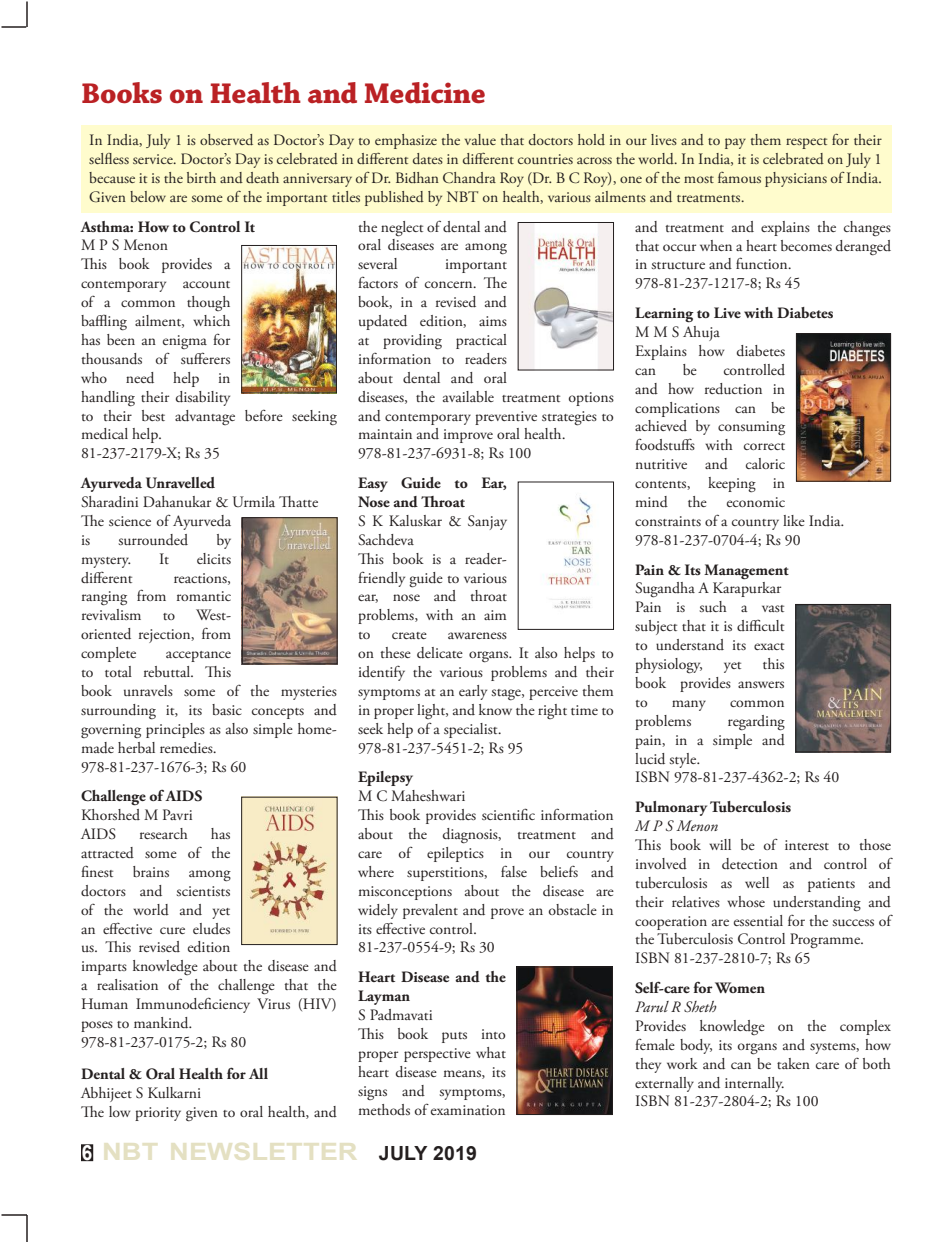
<style>
.page{position:relative;width:945px;height:1242px;background:#fff}
.page>*{position:absolute;margin:0;border:0;box-sizing:border-box;transform-origin:0 0}
.t1{font:700 30px "Chaparral Pro";letter-spacing:-.01em;color:#ba2124}
.t2{font:700 24px "Arial";color:#e4e0c2;scale:1.14 1}
.t3{font:15.75px/18.9px "Adobe Garamond Pro";color:#241f1f}
.t4{font:700 15.75px/18.9px "Adobe Garamond Pro";color:#241f1f}
.t5{font:italic 15.75px "Adobe Garamond Pro";color:#241f1f}
.s1{font-size:21px;color:#fff}
.s2{font-size:19.5px;color:#241f1f}
</style>
<div class="page">
<div style="left:82px;top:1146px;width:10px;height:14px;background:#241f1f"></div>
<div style="left:81px;top:1144px;width:12px;height:17px;border:3px solid #241f1f"></div>
<hr style="left:26px;top:2px;width:2px;height:25px;background:#241f1f">
<hr style="left:2px;top:26px;width:24px;height:2px;background:#241f1f">
<hr style="left:26px;top:1215px;width:2px;height:27px;background:#241f1f">
<hr style="left:2px;top:1214px;width:25px;height:2px;background:#241f1f">
<div style="left:81px;top:126px;width:810px;height:87px;background:#fffccd"></div>
<img style="left:243px;top:247px;width:92px;height:144px">
<div style="left:241px;top:245px;width:96px;height:148px;border:1px solid #241f1f"></div>
<img style="left:543px;top:494px;width:50px;height:115px">
<div style="left:518px;top:482px;width:96px;height:148px;border:1px solid #241f1f"></div>
<img style="left:243px;top:799px;width:92px;height:144px">
<div style="left:241px;top:797px;width:96px;height:148px;border:1px solid #241f1f"></div>
<img style="left:797px;top:606px;width:92px;height:144px">
<div style="left:795px;top:604px;width:96px;height:148px;border:1px solid #241f1f"></div>
<img style="left:519px;top:969px;width:92px;height:144px">
<div style="left:517px;top:967px;width:96px;height:148px;border:1px solid #241f1f"></div>
<img style="left:244px;top:519px;width:91px;height:143px">
<div style="left:242px;top:517px;width:95px;height:147px;border:1px solid #241f1f"></div>
<img style="left:520px;top:224px;width:92px;height:144px">
<div style="left:518px;top:222px;width:96px;height:148px;border:1px solid #241f1f"></div>
<img style="left:798px;top:335px;width:91px;height:145px">
<div style="left:796px;top:333px;width:95px;height:149px;border:1px solid #241f1f"></div>
<h1 class="t1" style="left:81px;top:76px;width:406px">Books on Health and Medicine</h1>
<p class="t3" style="left:89px;top:131px;width:794px;text-align:justify">In India, July 1 is observed as Doctor’s Day to emphasize the value that doctors hold in our lives and to pay them respect for their selfless service. Doctor’s Day is celebrated in different dates in different countries across the world. In India, it is celebrated on July 1 because it is the birth and death anniversary of Dr. Bidhan Chandra Roy (Dr. B C Roy), one of the most famous physicians of India.<br>Given below are some of the important titles published by NBT on health, various ailments and treatments.</p>
<p class="t4" style="left:81px;top:217px;width:175px">Asthma: How to Control It</p>
<p class="t3" style="left:81px;top:237px;width:257px">M P S Menon<br>This book provides a<br>contemporary account<br>of a common though<br>baffling ailment, which<br>has been an enigma for<br>thousands of sufferers<br>who need help in<br>handling their disability<br>to their best advantage before seeking medical help.<br>81-237-2179-X; Rs 35</p>
<p class="t4" style="left:81px;top:474px;width:136px">Ayurveda Unravelled</p>
<p class="t3" style="left:81px;top:493px;width:239px">Sharadini Dahanukar &amp; Urmila Thatte<br>The science of Ayurveda<br>is</p>
<p class="t3" style="left:118px;top:531px;width:71px">surrounded</p>
<p class="t3" style="left:216px;top:531px;width:16px">by</p>
<p class="t3" style="left:81px;top:550px;width:52px">mystery.</p>
<p class="t3" style="left:159px;top:550px;width:11px">It</p>
<p class="t3" style="left:197px;top:550px;width:36px">elicits</p>
<p class="t3" style="left:81px;top:569px;width:53px">different</p>
<p class="t3" style="left:81px;top:569px;width:152px;text-align:justify;text-indent:92px">reactions, ranging from romantic revivalism</p>
<p class="t3" style="left:81px;top:607px;width:152px;text-align:justify;text-indent:115px">West&shy;oriented rejection, from complete</p>
<p class="t3" style="left:163px;top:607px;width:14px">to</p>
<p class="t3" style="left:81px;top:644px;width:257px;text-indent:85px">acceptance<br>to total rebuttal. This<br>book unravels some of the mysteries surrounding it, its basic concepts and governing principles as also simple home&shy;made herbal remedies.<br>978-81-237-1676-3; Rs 60</p>
<p class="t4" style="left:81px;top:787px;width:123px">Challenge of AIDS</p>
<p class="t3" style="left:81px;top:806px;width:113px">Khorshed M Pavri<br>AIDS</p>
<p class="t3" style="left:81px;top:825px;width:257px;text-indent:130px">has<br>attracted some of the<br>finest brains among<br>doctors and scientists<br>of the world and yet<br>an effective cure eludes<br>us. This revised edition<br>imparts knowledge about the disease and a realisation of the challenge that the<br>Human Immunodeficiency Virus (HIV) poses to mankind.<br>978-81-237-0175-2; Rs 80</p>
<p class="t4" style="left:81px;top:1065px;width:189px">Dental &amp; Oral Health for All</p>
<p class="t3" style="left:81px;top:1084px;width:257px">Abhijeet S Kulkarni<br>The low priority given to oral health, and</p>
<p class="t3" style="left:139px;top:825px;width:50px">research</p>
<p class="t3" style="left:358px;top:218px;width:150px;text-align:justify">the neglect of dental and oral diseases are among several</p>
<p class="t3" style="left:358px;top:256px;width:257px;text-indent:87px">important<br>factors of concern. The<br>book, in a revised and<br>updated edition, aims<br>at providing practical<br>information to readers<br>about dental and oral<br>diseases, the available treatment options and contemporary preventive strategies to maintain and improve oral health.<br>978-81-237-6931-8; Rs 100</p>
<p class="t4" style="left:358px;top:474px;width:150px">Easy Guide to Ear,<br>Nose and Throat</p>
<p class="t3" style="left:358px;top:512px;width:150px">S K Kaluskar &amp; Sanjay<br>Sachdeva<br>This book is a reader&shy;friendly guide to various ear, nose and throat problems, with an aim to</p>
<p class="t3" style="left:392px;top:625px;width:37px">create</p>
<p class="t3" style="left:358px;top:625px;width:257px;text-indent:90px">awareness<br>on these delicate organs. It also helps to identify the various problems and their symptoms at an early stage, perceive them in proper light, and know the right time to seek help of a specialist.<br>978-81-237-5451-2; Rs 95</p>
<p class="t4" style="left:358px;top:768px;width:56px">Epilepsy</p>
<p class="t3" style="left:358px;top:787px;width:257px">M C Maheshwari<br>This book provides scientific information about the diagnosis, treatment and care of epileptics in our country where superstitions, false beliefs and misconceptions about the disease are widely prevalent and prove an obstacle in its effective control.<br>81-237-0554-9; Rs 30</p>
<p class="t4" style="left:358px;top:968px;width:149px">Heart Disease and the<br>Layman</p>
<p class="t3" style="left:358px;top:1006px;width:149px">S Padmavati<br>This book puts into proper perspective what heart disease means, its signs and symptoms, methods of examination</p>
<h2 class="t2" style="left:82px;top:1136px;width:348px"><span class="s1">6</span> NBT NEWSLETTER <span class="s2">JULY 2019</span></h2>
<p class="t3" style="left:635px;top:218px;width:257px">and treatment and explains the changes that occur when a heart becomes deranged in structure and function.<br>978-81-237-1217-8; Rs 45</p>
<p class="t4" style="left:635px;top:304px;width:200px">Learning to Live with Diabetes</p>
<p class="t3" style="left:635px;top:323px;width:152px">M M S Ahuja<br>Explains how diabetes can</p>
<p class="t3" style="left:635px;top:361px;width:211px;text-indent:88px">controlled<br>and how reduction in complications can be<br>achieved by consuming foodstuffs with correct<br>nutritive and caloric contents, keeping in<br>mind the economic constraints of a country like India.<br>978-81-237-0704-4; Rs 90</p>
<p class="t4" style="left:635px;top:560px;width:155px">Pain &amp; Its Management</p>
<p class="t3" style="left:635px;top:580px;width:151px">Sugandha A Karapurkar<br>Pain is such a vast subject that it is difficult to understand its exact physiology,</p>
<p class="t3" style="left:683px;top:361px;width:16px">be</p>
<p class="t3" style="left:635px;top:655px;width:151px;text-align:justify;text-indent:127px">this book provides answers to</p>
<p class="t3" style="left:724px;top:655px;width:19px">yet</p>
<p class="t3" style="left:672px;top:693px;width:35px">many</p>
<p class="t3" style="left:730px;top:693px;width:56px">common</p>
<p class="t3" style="left:635px;top:712px;width:58px">problems</p>
<p class="t3" style="left:635px;top:712px;width:206px;text-indent:92px">regarding<br>pain, in a simple and<br>lucid style.<br>ISBN 978-81-237-4362-2; Rs 40</p>
<p class="t4" style="left:635px;top:798px;width:157px">Pulmonary Tuberculosis</p>
<p class="t5" style="left:635px;top:817px;width:84px">M P S Menon</p>
<p class="t3" style="left:635px;top:836px;width:257px">This book will be of interest to those involved in detection and control of tuberculosis as well as patients and their relatives whose understanding and cooperation are essential for the success of the Tuberculosis Control Programme.<br>ISBN 81-237-2810-7; Rs 65</p>
<p class="t4" style="left:635px;top:979px;width:132px">Self-care for Women</p>
<p class="t5" style="left:635px;top:997px;width:83px">Parul R Sheth</p>
<p class="t3" style="left:635px;top:1017px;width:257px">Provides knowledge on the complex female body, its organs and systems, how they work and can be taken care of both externally and internally.<br>ISBN 81-237-2804-2; Rs 100</p>
</div>
